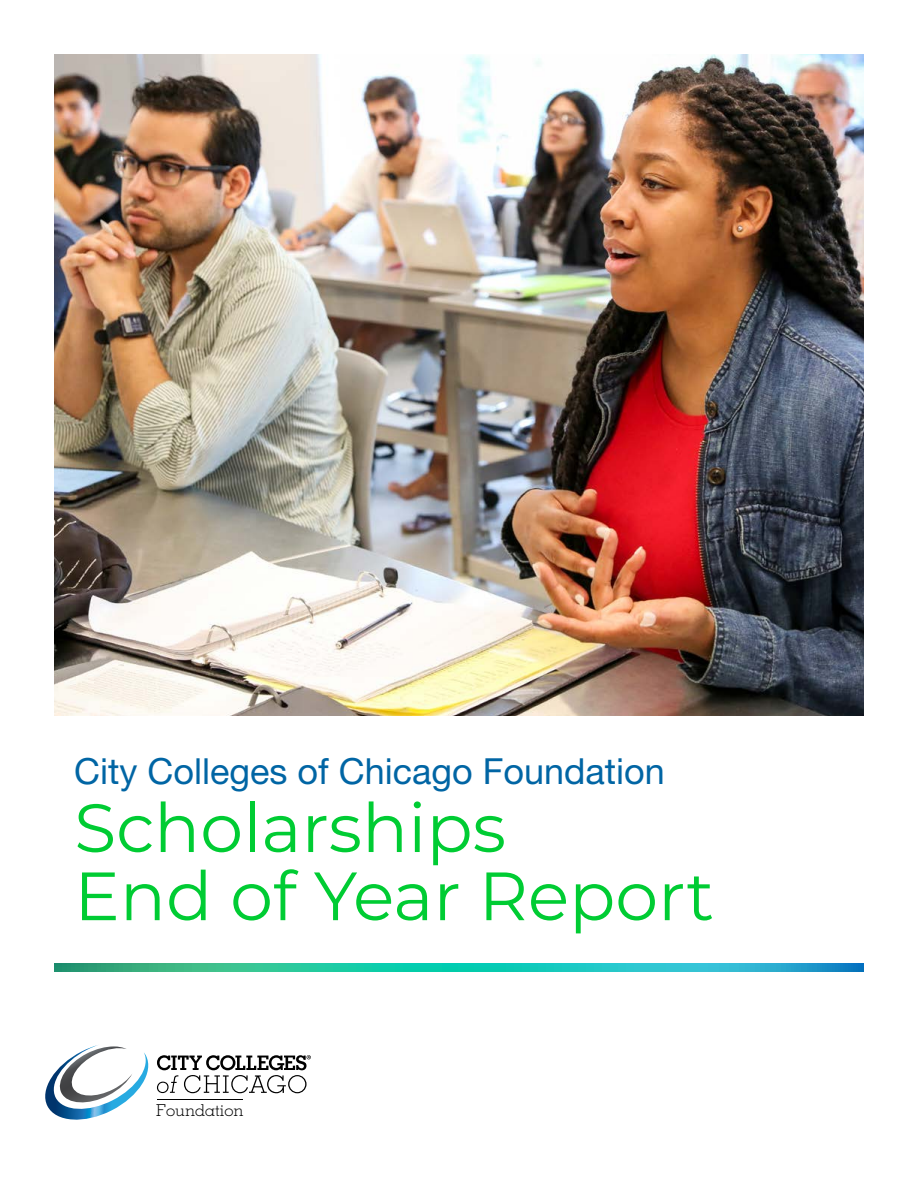
<style>
.page{position:relative;width:918px;height:1188px;background:#fff}
.page>*{position:absolute;margin:0;border:0;box-sizing:border-box;transform-origin:0 0}
.t1{font:68.1px/68.1px "Montserrat";color:#0c3}
.t2{font:36px "Helvetica Neue LT Std";color:#0065a4}
.t3{font:300 16.35px "Memphis LT Std";color:#000}
</style>
<div class="page">
<img style="left:54px;top:54px;width:810px;height:662px">
<svg style="left:54px;top:963px;width:810px;height:9px;background:#23bbad"></svg>
<svg style="left:45px;top:1045px;width:266px;height:75px"></svg>
<hr style="left:157px;top:1099px;width:86px;height:1px;background:#000">
<p class="t2" style="left:74px;top:750px;width:592px">City Colleges of Chicago Foundation</p>
<h1 class="t1" style="left:74px;top:791px;width:641px">Scholarships<br>End of Year Report</h1>
<p class="t3" style="left:156px;top:1100px;width:89px">Foundation</p>
</div>
